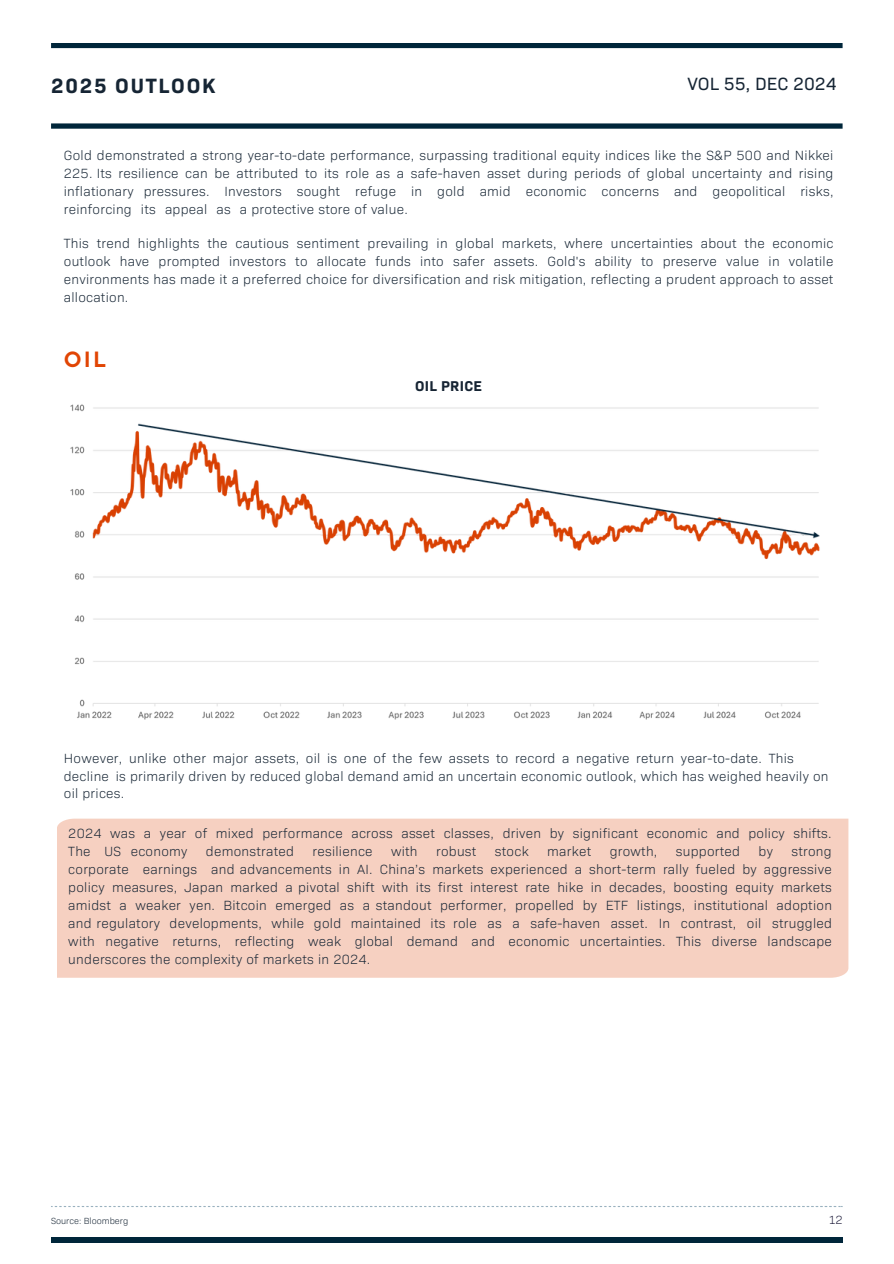
<style>
.page{position:relative;width:894px;height:1264px;background:#fff}
.page>*{position:absolute;margin:0;border:0;box-sizing:border-box;transform-origin:0 0}
.t1{font:700 21px "Bio Sans";letter-spacing:.085em;color:#162534}
.t2{font:700 21px "Josefin Sans";color:#e14504}
.t3{font:18px "Bio Sans";color:#162534}
.t4{font:700 14.4px "Bio Sans";letter-spacing:.02em;color:#162433}
.t5{font:300 13.5px/18px "Bio Sans";letter-spacing:.02em;color:#162534;text-align:justify}
.t6{font:300 12px "Bio Sans";color:#1e1d3b}
.t7{font:300 9px "Bio Sans";color:#162534}
</style>
<div class="page">
<svg style="left:51px;top:43px;width:791px;height:86px"></svg>
<div style="left:51px;top:1237px;width:791px;height:5px;background:#00263a"></div>
<img style="left:70px;top:404px;width:750px;height:316px">
<div style="left:57px;top:818px;width:791px;height:159px;background:#f6d0c1"></div>
<h1 class="t1" style="left:51px;top:72px;width:166px">2025 OUTLOOK</h1>
<h3 class="t3" style="left:687px;top:73px;width:151px">VOL 55, DEC 2024</h3>
<h4 class="t5" style="left:64px;top:146px;width:771px">Gold demonstrated a strong year-to-date performance, surpassing traditional equity indices like the S&amp;P 500 and Nikkei 225. Its resilience can be attributed to its role as a safe-haven asset during periods of global uncertainty and rising inflationary pressures. Investors sought refuge in gold amid economic concerns and geopolitical risks, reinforcing its appeal as a protective store of value.</h4>
<h4 class="t5" style="left:64px;top:235px;width:771px">This trend highlights the cautious sentiment prevailing in global markets, where uncertainties about the economic outlook have prompted investors to allocate funds into safer assets. Gold's ability to preserve value in volatile environments has made it a preferred choice for diversification and risk mitigation, reflecting a prudent approach to asset allocation.</h4>
<h4 class="t2" style="left:64px;top:351px;width:44px">OIL</h4>
<h4 class="t4" style="left:415px;top:377px;width:68px">OIL PRICE</h4>
<h4 class="t5" style="left:64px;top:748px;width:766px;text-align:left">However, unlike other major assets, oil is one of the few assets to record a negative return year-to-date. This decline is primarily driven by reduced global demand amid an uncertain economic outlook, which has weighed heavily on oil prices.</h4>
<p class="t5" style="left:68px;top:824px;width:764px">2024 was a year of mixed performance across asset classes, driven by significant economic and policy shifts.<br>The US economy</p>
<p class="t5" style="left:206px;top:842px;width:90px">demonstrated</p>
<p class="t5" style="left:312px;top:842px;width:62px">resilience</p>
<p class="t5" style="left:391px;top:842px;width:28px">with</p>
<p class="t5" style="left:436px;top:842px;width:42px">robust</p>
<p class="t5" style="left:495px;top:842px;width:35px">stock</p>
<p class="t5" style="left:547px;top:842px;width:45px">market</p>
<p class="t5" style="left:609px;top:842px;width:49px">growth,</p>
<p class="t5" style="left:675px;top:842px;width:66px">supported</p>
<p class="t5" style="left:758px;top:842px;width:16px">by</p>
<p class="t5" style="left:68px;top:842px;width:765px;text-indent:723px">strong corporate earnings and advancements in AI. China’s markets experienced a short-term rally fueled by aggressive policy measures, Japan marked a pivotal shift with its first interest rate hike in decades, boosting equity markets amidst a weaker yen. Bitcoin emerged as a standout performer, propelled by ETF listings, institutional adoption and regulatory developments, while gold maintained its role as a safe-haven asset. In contrast, oil struggled with negative returns, reflecting weak global demand and economic uncertainties. This diverse landscape underscores the complexity of markets in 2024.</p>
<h4 class="t7" style="left:51px;top:1214px;width:79px">Source: Bloomberg</h4>
<h1 class="t6" style="left:828px;top:1212px;width:16px">12</h1>
</div>
